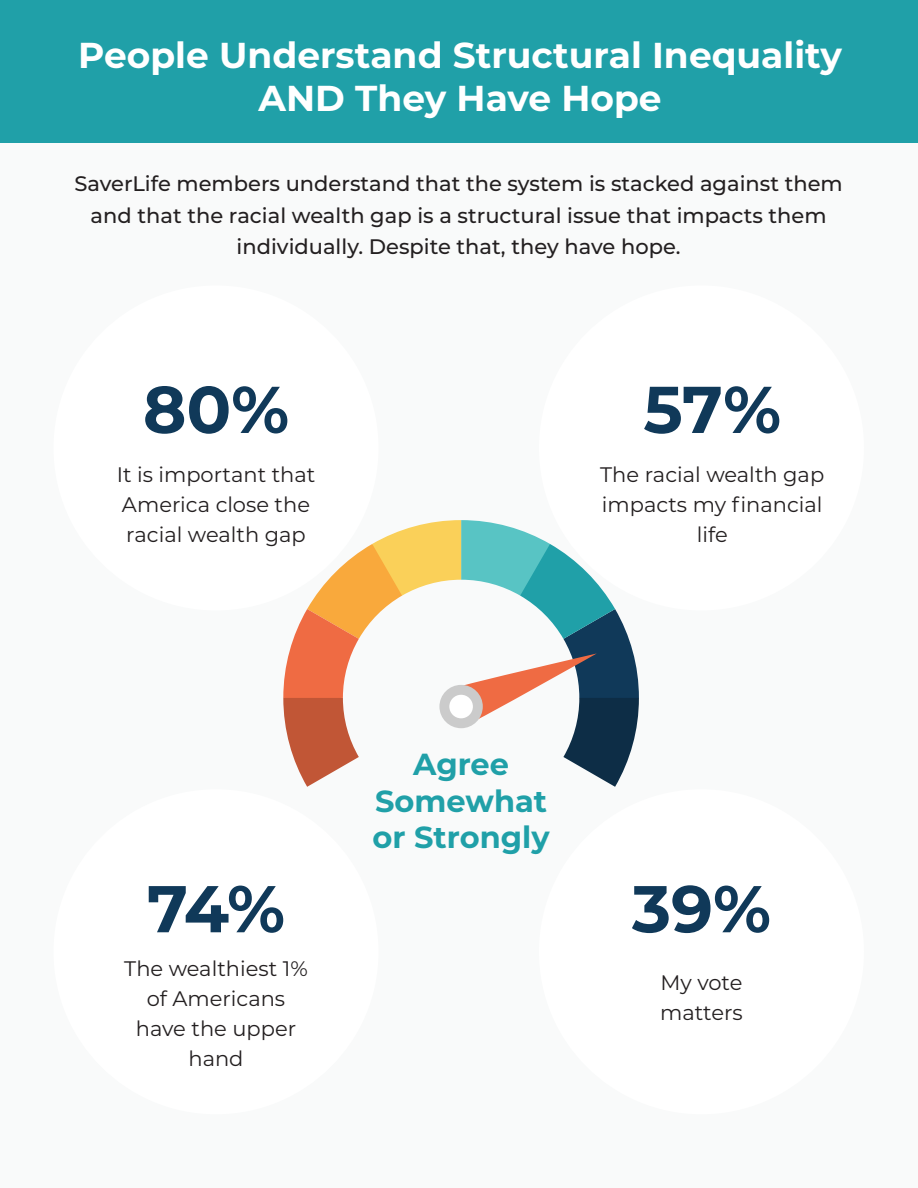
<style>
.page{position:relative;width:918px;height:1188px;background:#fff}
.page>*{position:absolute;margin:0;border:0;box-sizing:border-box;transform-origin:0 0}
.t1{font:700 66px "Montserrat";letter-spacing:-.005em;color:#103959}
.t2{font:700 36px/43.2px "Montserrat";color:#fff;text-align:center}
.t3{font:700 30.45px/36.6px "Montserrat";color:#20a0a8;text-align:center}
.t4{font:500 21px/31.5px "Montserrat";color:#231f20;text-align:center}
.t5{font:21px/30px "Montserrat";color:#231f20;text-align:center}
</style>
<div class="page">
<div style="left:0;top:123px;width:918px;height:1065px;background:#f9fafa"></div>
<div style="left:0;top:0;width:918px;height:142px;background:#20a0a8"></div>
<div style="left:54px;top:789px;width:325px;height:325px;background:#fff;border-radius:50%"></div>
<div style="left:539px;top:789px;width:325px;height:325px;background:#fff;border-radius:50%"></div>
<div style="left:54px;top:285px;width:325px;height:325px;background:#fff;border-radius:50%"></div>
<div style="left:539px;top:285px;width:325px;height:325px;background:#fff;border-radius:50%"></div>
<svg style="left:283px;top:520px;width:356px;height:267px"></svg>
<div style="left:439px;top:685px;width:44px;height:43px;background:#cbcbcb;border-radius:50%"></div>
<div style="left:449px;top:695px;width:24px;height:23px;background:#fff;border-radius:50%"></div>
<h2 class="t2" style="left:78px;top:32px;width:765px">People Understand Structural Inequality<br>AND They Have Hope</h2>
<p class="t4" style="left:74px;top:167px;width:770px">SaverLife members understand that the system is stacked against them and that the racial wealth gap is a structural issue that impacts them individually. Despite that, they have hope.</p>
<h1 class="t1" style="left:143px;top:362px;width:148px">80%</h1>
<p class="t5" style="left:117px;top:459px;width:200px;text-align:left">It is important that<br>America close the racial wealth gap</p>
<h1 class="t1" style="left:643px;top:362px;width:139px">57%</h1>
<p class="t5" style="left:600px;top:459px;width:226px">The racial wealth gap impacts my financial life</p>
<h1 class="t1" style="left:147px;top:861px;width:140px">74%</h1>
<p class="t5" style="left:124px;top:953px;width:185px">The wealthiest 1% of Americans have the upper hand</p>
<h3 class="t3" style="left:372px;top:745px;width:179px">Agree<br>Somewhat or Strongly</h3>
<h1 class="t1" style="left:632px;top:861px;width:140px">39%</h1>
<p class="t5" style="left:660px;top:967px;width:84px;text-align:left">My vote matters</p>
</div>
